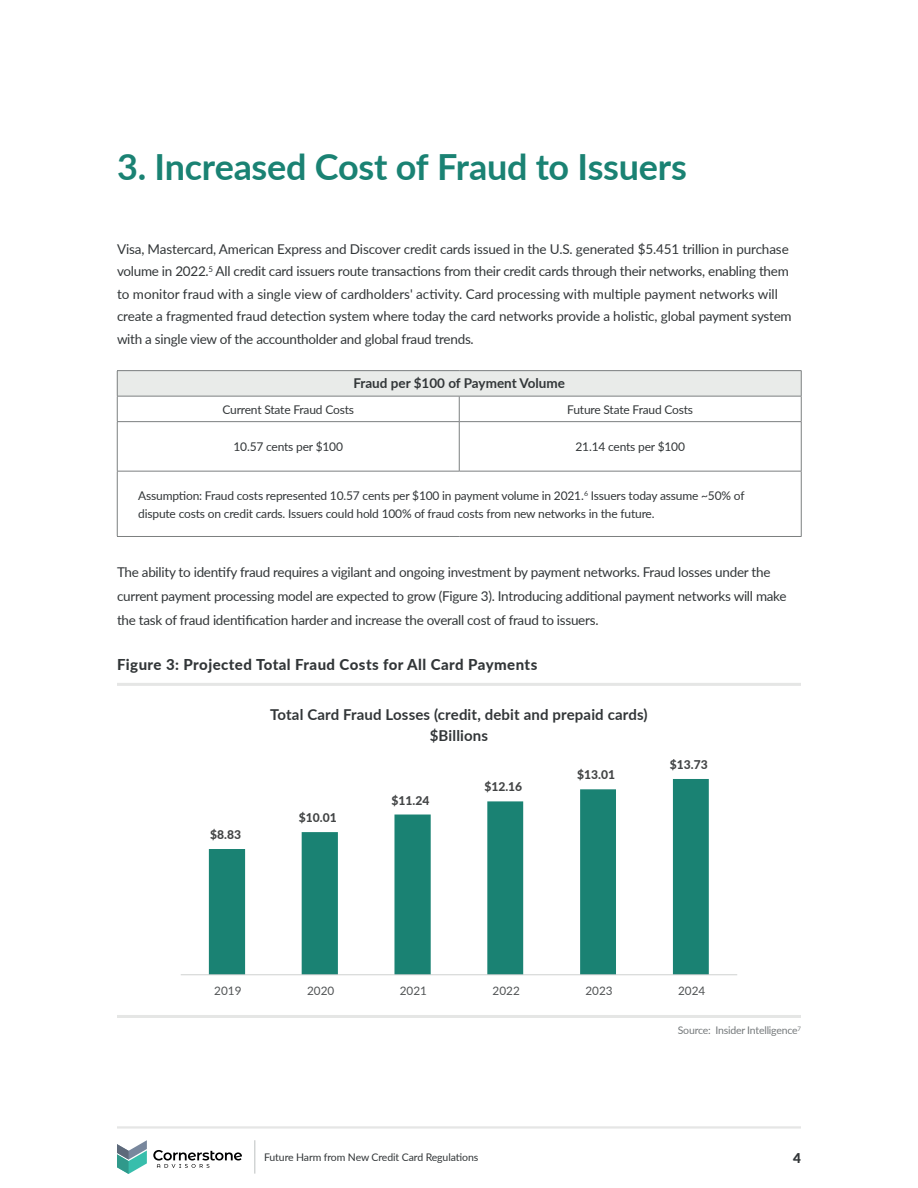
<style>
.page{position:relative;width:918px;height:1188px;background:#fff}
.page>*{position:absolute;margin:0;border:0;box-sizing:border-box;transform-origin:0 0}
.t1{font:700 36px "Lato";letter-spacing:-.01em;color:#1a8273}
.t2{font:700 15px/21px "Lato";letter-spacing:.01em;color:#323638;text-align:center}
.t3{font:800 15px "Lato";letter-spacing:.03em;color:#323638}
.t4{font:13.5px/22.5px "Lato";letter-spacing:-.02em;color:#323638}
.t5{font:700 13.5px "Lato";color:#323638}
.t6{font:900 13.5px "Lato";color:#323638}
.t7{font:800 12.15px "Lato";color:#424445}
.t8{font:12px/18px "Lato";letter-spacing:-.015em;color:#323638}
.t9{font:11.7px "Lato";color:#515455}
.t10{font:10.5px "Lato";letter-spacing:-.01em;color:#323638}
.t11{font:10.5px "Lato";letter-spacing:-.02em;color:#75797b}
</style>
<div class="page">
<hr style="left:117px;top:1126px;width:684px;height:3px;background:#e5e6e5">
<svg style="left:153px;top:1150px;width:89px;height:18px"></svg>
<svg style="left:117px;top:1140px;width:30px;height:34px"></svg>
<hr style="left:255px;top:1140px;width:1px;height:34px;background:#bdc0c0">
<hr style="left:117px;top:683px;width:684px;height:3px;background:#e5e6e5">
<hr style="left:117px;top:1015px;width:684px;height:3px;background:#e5e6e5">
<div style="left:117px;top:371px;width:684px;height:25px;background:#e9ebe9"></div>
<hr style="left:117px;top:370px;width:342px;height:1px;background:#7c7f80">
<hr style="left:459px;top:370px;width:343px;height:1px;background:#7c7f80">
<hr style="left:117px;top:396px;width:342px;height:1px;background:#7c7f80">
<svg style="left:117px;top:371px;width:1px;height:50px"></svg>
<hr style="left:459px;top:396px;width:343px;height:1px;background:#7c7f80">
<svg style="left:459px;top:396px;width:1px;height:25px"></svg>
<svg style="left:801px;top:371px;width:1px;height:50px"></svg>
<hr style="left:117px;top:421px;width:342px;height:1px;background:#7c7f80">
<hr style="left:117px;top:422px;width:1px;height:49px;background:#7c7f80">
<hr style="left:459px;top:421px;width:343px;height:1px;background:#7c7f80">
<hr style="left:459px;top:422px;width:1px;height:49px;background:#7c7f80">
<hr style="left:801px;top:422px;width:1px;height:49px;background:#7c7f80">
<hr style="left:117px;top:471px;width:342px;height:1px;background:#7c7f80">
<hr style="left:117px;top:471px;width:1px;height:65px;background:#7c7f80">
<hr style="left:459px;top:471px;width:343px;height:1px;background:#7c7f80">
<hr style="left:801px;top:471px;width:1px;height:65px;background:#7c7f80">
<hr style="left:117px;top:536px;width:342px;height:1px;background:#7c7f80">
<hr style="left:459px;top:536px;width:343px;height:1px;background:#7c7f80">
<svg style="left:209px;top:779px;width:500px;height:195px"></svg>
<hr style="left:181px;top:974px;width:556px;height:1px;background:#cfd1d0">
<h1 class="t1" style="left:117px;top:140px;width:571px">3. Increased Cost of Fraud to Issuers</h1>
<p class="t4" style="left:117px;top:237px;width:676px">Visa, Mastercard, American Express and Discover credit cards issued in the U.S. generated $5.451 trillion in purchase volume in 2022.<sup>5</sup> All credit card issuers route transactions from their credit cards through their networks, enabling them to monitor fraud with a single view of cardholders' activity. Card processing with multiple payment networks will create a fragmented fraud detection system where today the card networks provide a holistic, global payment system with a single view of the accountholder and global fraud trends.</p>
<p class="t5" style="left:353px;top:373px;width:213px">Fraud per $100 of Payment Volume</p>
<p class="t8" style="left:222px;top:400px;width:133px">Current State Fraud Costs</p>
<p class="t8" style="left:567px;top:400px;width:127px">Future State Fraud Costs</p>
<p class="t8" style="left:233px;top:437px;width:111px">10.57 cents per $100</p>
<p class="t8" style="left:575px;top:437px;width:111px">21.14 cents per $100</p>
<p class="t8" style="left:138px;top:486px;width:608px">Assumption: Fraud costs represented 10.57 cents per $100 in payment volume in 2021.<sup>6</sup> Issuers today assume ~50% of dispute costs on credit cards. Issuers could hold 100% of fraud costs from new networks in the future.</p>
<p class="t4" style="left:117px;top:560px;width:671px;line-height:24px">The ability to identify fraud requires a vigilant and ongoing investment by payment networks. Fraud losses under the current payment processing model are expected to grow (Figure 3). Introducing additional payment networks will make the task of fraud identification harder and increase the overall cost of fraud to issuers.</p>
<p class="t3" style="left:117px;top:654px;width:422px">Figure 3: Projected Total Fraud Costs for All Card Payments</p>
<p class="t7" style="left:210px;top:826px;width:32px">$8.83</p>
<p class="t2" style="left:270px;top:703px;width:379px">Total Card Fraud Losses (credit, debit and prepaid cards) $Billions</p>
<p class="t7" style="left:299px;top:809px;width:39px">$10.01</p>
<p class="t7" style="left:392px;top:791px;width:39px">$11.24</p>
<p class="t7" style="left:484px;top:778px;width:39px">$12.16</p>
<p class="t7" style="left:577px;top:766px;width:39px">$13.01</p>
<p class="t7" style="left:670px;top:756px;width:39px">$13.73</p>
<p class="t9" style="left:214px;top:982px;width:29px">2019</p>
<p class="t9" style="left:307px;top:982px;width:29px">2020</p>
<p class="t9" style="left:400px;top:982px;width:29px">2021</p>
<p class="t9" style="left:493px;top:982px;width:29px">2022</p>
<p class="t9" style="left:585px;top:982px;width:29px">2023</p>
<p class="t9" style="left:678px;top:982px;width:29px">2024</p>
<p class="t11" style="left:678px;top:1023px;width:125px">Source: Insider Intelligence<sup>7</sup></p>
<p class="t10" style="left:264px;top:1150px;width:216px">Future Harm from New Credit Card Regulations</p>
<p class="t6" style="left:793px;top:1147px;width:9px">4</p>
</div>
